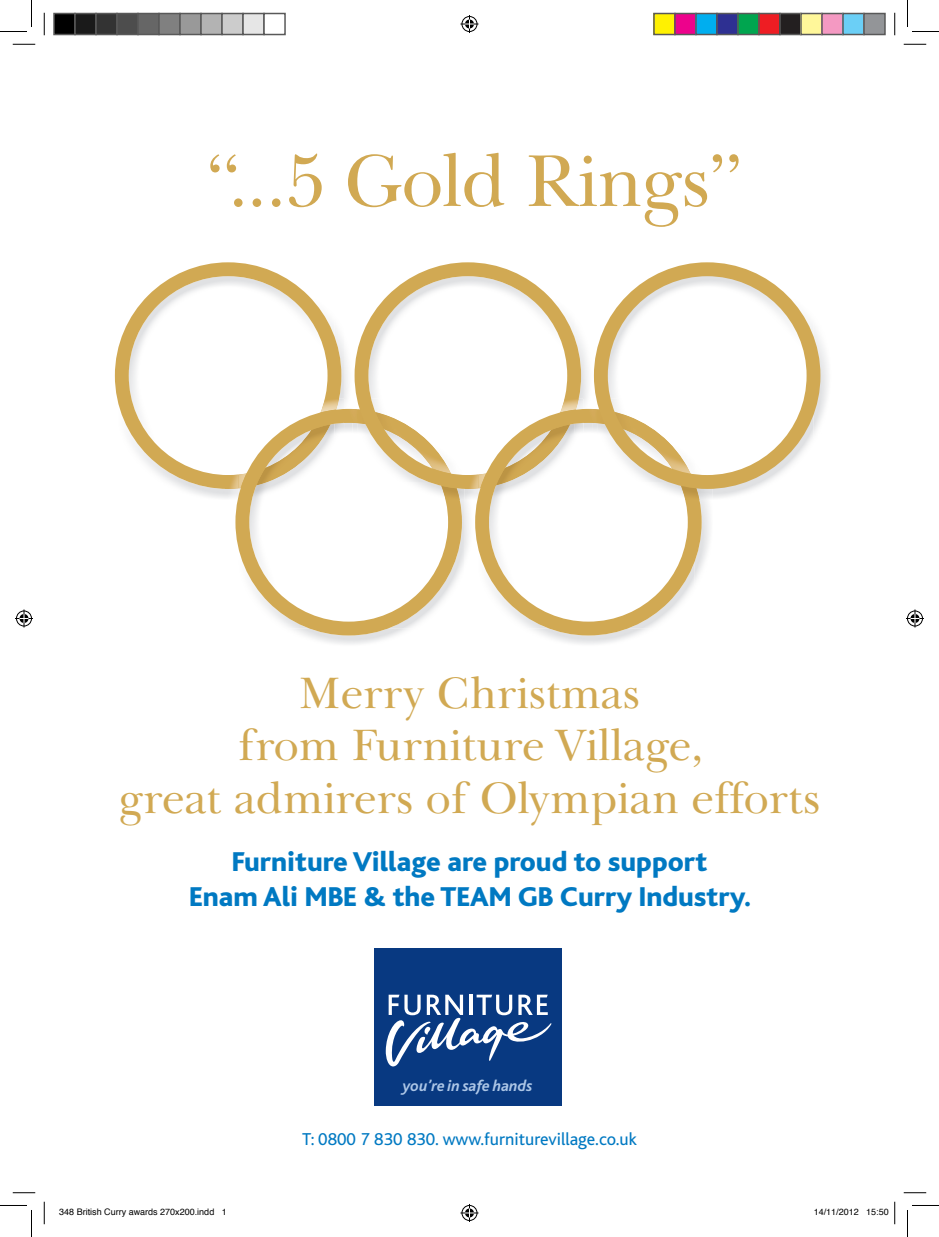
<style>
.page{position:relative;width:939px;height:1237px;background:#fff}
.page>*{position:absolute;margin:0;border:0;box-sizing:border-box;transform-origin:0 0}
.t1{font:75px "Baskerville Cyr LT Std Upright";letter-spacing:-.02em;color:#d1a953}
.t2{font:45px/52.5px "Baskerville Cyr LT Std Upright";letter-spacing:-.005em;color:#d1a953;text-align:center}
.t3{font:800 28.5px/34.5px "Bliss";color:#0079c2;text-align:center}
.t4{font:18px "Bliss";color:#0079c2}
.t5{font:italic 700 16.05px "Bliss";color:#adc7e7}
.t6{font:9px "Helvetica";color:#000}
</style>
<div class="page">
<div style="left:374px;top:949px;width:187px;height:157px;background:#083981"></div>
<svg style="left:386px;top:994px;width:166px;height:72px"></svg>
<img style="left:185px;top:341px;width:159px;height:157px">
<svg style="left:115px;top:262px;width:226px;height:227px"></svg>
<img style="left:225px;top:398px;width:114px;height:91px">
<img style="left:306px;top:500px;width:159px;height:144px">
<svg style="left:235px;top:409px;width:227px;height:226px"></svg>
<img style="left:344px;top:409px;width:11px;height:73px">
<img style="left:581px;top:343px;width:2px;height:55px">
<img style="left:358px;top:489px;width:83px;height:11px">
<img style="left:441px;top:489px;width:16px;height:11px">
<svg style="left:344px;top:398px;width:7px;height:11px"></svg>
<svg style="left:355px;top:262px;width:226px;height:227px"></svg>
<img style="left:465px;top:398px;width:114px;height:90px">
<img style="left:545px;top:500px;width:165px;height:144px">
<svg style="left:457px;top:488px;width:18px;height:12px"></svg>
<svg style="left:475px;top:409px;width:227px;height:226px"></svg>
<svg style="left:583px;top:398px;width:14px;height:11px"></svg>
<img style="left:583px;top:409px;width:14px;height:73px">
<img style="left:713px;top:330px;width:115px;height:168px">
<img style="left:597px;top:482px;width:116px;height:18px">
<img style="left:679px;top:486px;width:20px;height:14px">
<img style="left:597px;top:269px;width:216px;height:213px">
<img style="left:597px;top:398px;width:98px;height:18px">
<div style="left:594px;top:262px;width:226px;height:227px;border:14px solid #d1a953;border-radius:50%"></div>
<svg style="left:13px;top:44px;width:22px;height:1px"></svg>
<svg style="left:904px;top:44px;width:22px;height:1px"></svg>
<svg style="left:13px;top:1192px;width:22px;height:1px"></svg>
<svg style="left:904px;top:1192px;width:22px;height:1px"></svg>
<svg style="left:44px;top:13px;width:1px;height:22px"></svg>
<svg style="left:44px;top:1201px;width:1px;height:23px"></svg>
<svg style="left:894px;top:13px;width:1px;height:22px"></svg>
<svg style="left:0;top:0;width:32px;height:32px"></svg>
<svg style="left:0;top:1205px;width:32px;height:32px"></svg>
<svg style="left:907px;top:0;width:32px;height:32px"></svg>
<svg style="left:907px;top:1205px;width:32px;height:32px"></svg>
<svg style="left:460px;top:15px;width:18px;height:18px"></svg>
<svg style="left:460px;top:1204px;width:18px;height:18px"></svg>
<svg style="left:15px;top:609px;width:18px;height:18px"></svg>
<svg style="left:906px;top:609px;width:18px;height:18px"></svg>
<div style="left:54px;top:14px;width:21px;height:21px;background:#000"></div>
<div style="left:53px;top:13px;width:23px;height:22px;border:2px solid #595959"></div>
<div style="left:75px;top:14px;width:21px;height:21px;background:#1a1a1a"></div>
<div style="left:74px;top:13px;width:23px;height:22px;border:2px solid #595959"></div>
<div style="left:96px;top:14px;width:21px;height:21px;background:#333"></div>
<div style="left:95px;top:13px;width:23px;height:22px;border:2px solid #595959"></div>
<div style="left:117px;top:14px;width:21px;height:21px;background:#4d4d4d"></div>
<div style="left:116px;top:13px;width:23px;height:22px;border:2px solid #595959"></div>
<div style="left:138px;top:14px;width:21px;height:21px;background:#666"></div>
<div style="left:137px;top:13px;width:23px;height:22px;border:2px solid #595959"></div>
<div style="left:159px;top:14px;width:21px;height:21px;background:#808080"></div>
<div style="left:158px;top:13px;width:23px;height:22px;border:2px solid #595959"></div>
<div style="left:180px;top:14px;width:21px;height:21px;background:#999"></div>
<div style="left:179px;top:13px;width:23px;height:22px;border:2px solid #595959"></div>
<div style="left:201px;top:14px;width:21px;height:21px;background:#b3b3b3"></div>
<div style="left:200px;top:13px;width:23px;height:22px;border:2px solid #595959"></div>
<div style="left:222px;top:14px;width:21px;height:21px;background:#ccc"></div>
<div style="left:221px;top:13px;width:23px;height:22px;border:2px solid #595959"></div>
<div style="left:243px;top:14px;width:21px;height:21px;background:#e6e6e6"></div>
<div style="left:242px;top:13px;width:23px;height:22px;border:2px solid #595959"></div>
<div style="left:263px;top:13px;width:23px;height:22px;border:2px solid #595959"></div>
<div style="left:654px;top:14px;width:21px;height:21px;background:#fff101"></div>
<div style="left:653px;top:13px;width:23px;height:22px;border:2px solid #595959"></div>
<div style="left:675px;top:14px;width:21px;height:21px;background:#ed028c"></div>
<div style="left:674px;top:13px;width:23px;height:22px;border:2px solid #595959"></div>
<div style="left:696px;top:14px;width:21px;height:21px;background:#00aeef"></div>
<div style="left:695px;top:13px;width:23px;height:22px;border:2px solid #595959"></div>
<div style="left:717px;top:14px;width:21px;height:21px;background:#2e3092"></div>
<div style="left:716px;top:13px;width:23px;height:22px;border:2px solid #595959"></div>
<div style="left:738px;top:14px;width:21px;height:21px;background:#00a54f"></div>
<div style="left:737px;top:13px;width:23px;height:22px;border:2px solid #595959"></div>
<div style="left:759px;top:14px;width:21px;height:21px;background:#ee1d23"></div>
<div style="left:758px;top:13px;width:23px;height:22px;border:2px solid #595959"></div>
<div style="left:780px;top:14px;width:21px;height:21px;background:#231f20"></div>
<div style="left:779px;top:13px;width:23px;height:22px;border:2px solid #595959"></div>
<div style="left:801px;top:14px;width:21px;height:21px;background:#fff79a"></div>
<div style="left:800px;top:13px;width:23px;height:22px;border:2px solid #595959"></div>
<div style="left:822px;top:14px;width:21px;height:21px;background:#f499c2"></div>
<div style="left:821px;top:13px;width:23px;height:22px;border:2px solid #595959"></div>
<div style="left:843px;top:14px;width:21px;height:21px;background:#6bcff6"></div>
<div style="left:842px;top:13px;width:23px;height:22px;border:2px solid #595959"></div>
<div style="left:864px;top:14px;width:21px;height:21px;background:#939598"></div>
<div style="left:863px;top:13px;width:23px;height:22px;border:2px solid #595959"></div>
<svg style="left:894px;top:1201px;width:1px;height:23px"></svg>
<h1 class="t1" style="left:207px;top:139px;width:537px">“...5 Gold Rings”</h1>
<h2 class="t2" style="left:118px;top:668px;width:703px">Merry Christmas<br>from Furniture Village,<br>great admirers of Olympian efforts</h2>
<p class="t3" style="left:189px;top:845px;width:564px">Furniture Village are proud to support<br>Enam Ali MBE &amp; the TEAM GB Curry Industry.</p>
<p class="t5" style="left:403px;top:1077px;width:131px">you’re in safe hands</p>
<p class="t4" style="left:302px;top:1129px;width:336px">T: 0800 7 830 830. www.furniturevillage.co.uk</p>
<p class="t6" style="left:59px;top:1205px;width:169px">348 British Curry awards 270x200.indd 1</p>
<p class="t6" style="left:814px;top:1205px;width:77px">14/11/2012 15:50</p>
</div>
